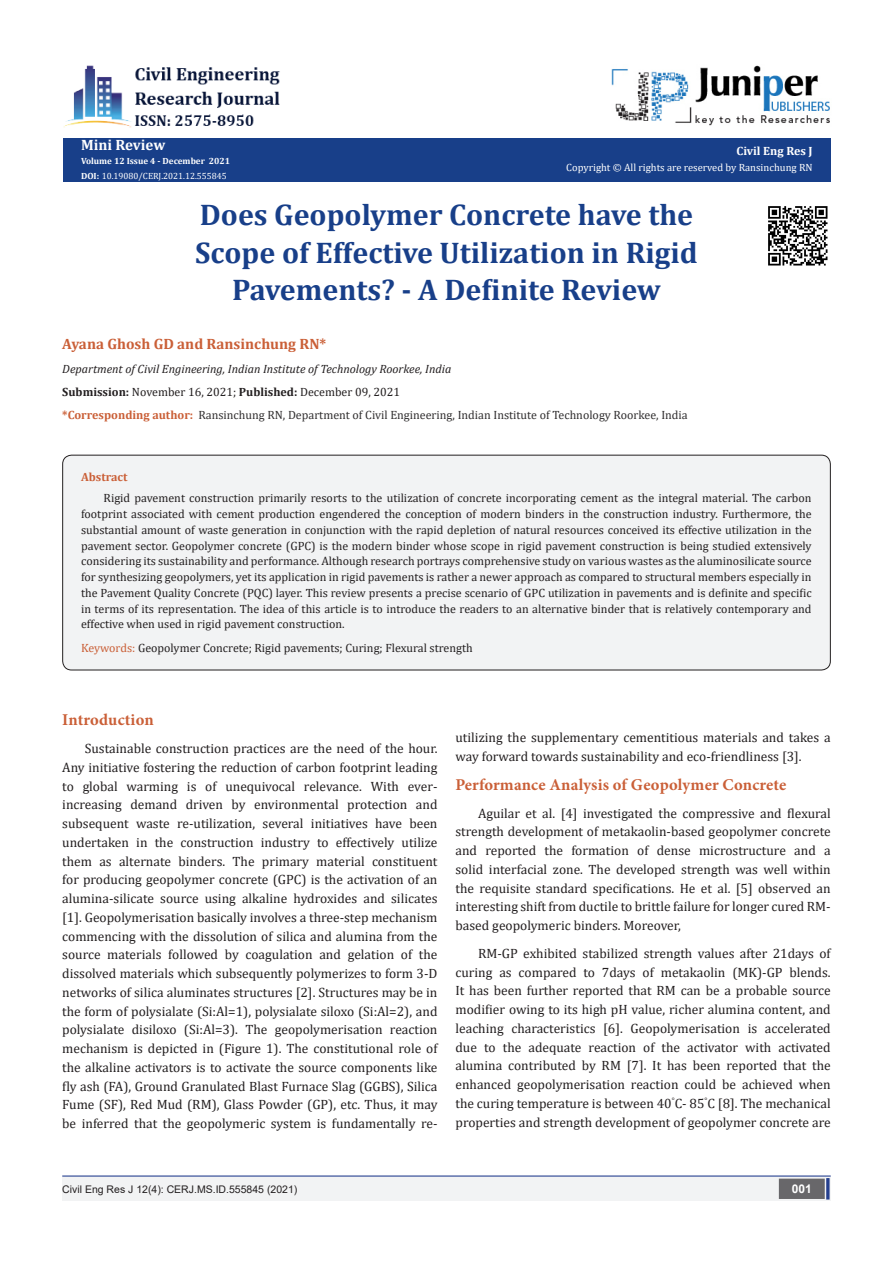
<style>
.page{position:relative;width:893px;height:1263px;background:#fff}
.page>*{position:absolute;margin:0;border:0;box-sizing:border-box;transform-origin:0 0}
.t1{font:700 30px/37.5px "Cambria";color:#183f89;text-align:center}
.List_Paragraph{font:700 16.5px "Minion Pro";letter-spacing:.01em;color:#ca5f37}
.t2{font:700 15px "Cambria";color:#ca5f37}
.t3{font:700 15px "Cambria";color:#fff}
.t4{font:13.5px/18.8px "Cambria";color:#231f20;text-align:justify}
.t5{font:12px/15.8px "Cambria";color:#231f20;text-align:justify}
.t6{font:12px "Cambria";color:#312f30}
.t7{font:italic 12px "Cambria";color:#231f20}
.t8{font:700 12px "Cambria";color:#fff}
.t9{font:700 12px "Cambria";color:#ca5f37}
.t10{font:700 12px "Arial";color:#fff}
.t11{font:10.5px "Cambria";color:#fff}
.t12{font:10.5px "Arial";color:#231f20}
.t13{font:9px "Cambria";color:#fff}
.t14{font:700 9px "Cambria";color:#fff}
.s1{font-weight:700}
.s2{font-weight:700;color:#ca5f37}
.s3{color:#ca5f37}
</style>
<div class="page">
<div style="left:63px;top:138px;width:768px;height:43px;background:#183f89"></div>
<hr style="left:62px;top:1175px;width:769px;height:1px;background:#253f8e">
<div style="left:62px;top:1177px;width:494px;height:24px;background:#f2f3f4"></div>
<div style="left:510px;top:1177px;width:321px;height:24px;background:#f2f3f4"></div>
<div style="left:780px;top:1179px;width:44px;height:19px;background:#68676a"></div>
<div style="left:779px;top:1178px;width:46px;height:21px;border:2px solid #68676a"></div>
<div style="left:826px;top:1178px;width:3px;height:21px;background:#253f8e;border:2px solid #253f8e"></div>
<img style="left:612px;top:65px;width:218px;height:61px">
<img style="left:63px;top:65px;width:217px;height:63px">
<img style="left:768px;top:206px;width:60px;height:60px">
<div style="left:63px;top:455px;width:767px;height:215px;background:#f2f3f4;border-radius:9px"></div>
<div style="left:62px;top:455px;width:769px;height:215px;border:1px solid #231f20;border-radius:9px"></div>
<p class="t3" style="left:81px;top:135px;width:86px">Mini Review</p>
<p class="t14" style="left:81px;top:154px;width:151px">Volume 12 Issue 4 - December 2021</p>
<p class="t13" style="left:81px;top:171px;width:147px"><span class="s1">DOI:</span> 10.19080/CERJ.2021.12.555845</p>
<p class="t8" style="left:736px;top:142px;width:78px">Civil Eng Res J</p>
<p class="t11" style="left:566px;top:161px;width:248px">Copyright © All rights are reserved by Ransinchung RN</p>
<p class="t1" style="left:195px;top:195px;width:504px">Does Geopolymer Concrete have the<br>Scope of Effective Utilization in Rigid<br>Pavements? - A Definite Review</p>
<p class="t2" style="left:62px;top:333px;width:266px">Ayana Ghosh GD and Ransinchung RN*</p>
<p class="t7" style="left:62px;top:360px;width:391px">Department of Civil Engineering, Indian Institute of Technology Roorkee, India</p>
<p class="t5" style="left:62px;top:384px;width:339px"><span class="s1">Submission:</span> November 16, 2021; <span class="s1">Published:</span> December 09, 2021</p>
<p class="t6" style="left:62px;top:408px;width:627px"><span class="s2">*Corresponding author:</span> Ransinchung RN, Department of Civil Engineering, Indian Institute of Technology Roorkee, India</p>
<p class="t9" style="left:81px;top:468px;width:48px">Abstract</p>
<p class="t5" style="left:81px;top:490px;width:732px;text-indent:22px">Rigid pavement construction primarily resorts to the utilization of concrete incorporating cement as the integral material. The carbon footprint associated with cement production engendered the conception of modern binders in the construction industry. Furthermore, the substantial amount of waste generation in conjunction with the rapid depletion of natural resources conceived its effective utilization in the pavement sector. Geopolymer concrete (GPC) is the modern binder whose scope in rigid pavement construction is being studied extensively considering its sustainability and performance. Although research portrays comprehensive study on various wastes as the aluminosilicate source for synthesizing geopolymers, yet its application in rigid pavements is rather a newer approach as compared to structural members especially in the Pavement Quality Concrete (PQC) layer. This review presents a precise scenario of GPC utilization in pavements and is definite and specific in terms of its representation. The idea of this article is to introduce the readers to an alternative binder that is relatively contemporary and effective when used in rigid pavement construction.</p>
<p class="t5" style="left:81px;top:640px;width:393px"><span class="s3">Keywords:</span> Geopolymer Concrete; Rigid pavements; Curing; Flexural strength</p>
<p class="List_Paragraph" style="left:62px;top:708px;width:93px">Introduction</p>
<p class="t4" style="left:62px;top:739px;width:377px;text-indent:22px">Sustainable construction practices are the need of the hour.<br>Any initiative fostering the reduction of carbon footprint leading to global warming is of unequivocal relevance. With ever&shy;increasing demand driven by environmental protection and subsequent waste re-utilization, several initiatives have been undertaken in the construction industry to effectively utilize them as alternate binders. The primary material constituent for producing geopolymer concrete (GPC) is the activation of an alumina-silicate source using alkaline hydroxides and silicates [1]. Geopolymerisation basically involves a three-step mechanism commencing with the dissolution of silica and alumina from the source materials followed by coagulation and gelation of the dissolved materials which subsequently polymerizes to form 3-D networks of silica aluminates structures [2]. Structures may be in the form of polysialate (Si:Al=1), polysialate siloxo (Si:Al=2), and polysialate disiloxo (Si:Al=3). The geopolymerisation reaction mechanism is depicted in (Figure 1). The constitutional role of the alkaline activators is to activate the source components like fly ash (FA), Ground Granulated Blast Furnace Slag (GGBS), Silica Fume (SF), Red Mud (RM), Glass Powder (GP), etc. Thus, it may be inferred that the geopolymeric system is fundamentally re-</p>
<p class="t4" style="left:455px;top:728px;width:377px">utilizing the supplementary cementitious materials and takes a way forward towards sustainability and eco-friendliness [3].</p>
<p class="List_Paragraph" style="left:455px;top:773px;width:332px">Performance Analysis of Geopolymer Concrete</p>
<p class="t4" style="left:455px;top:803px;width:377px;text-indent:22px">Aguilar et al. [4] investigated the compressive and flexural strength development of metakaolin-based geopolymer concrete and reported the formation of dense microstructure and a solid interfacial zone. The developed strength was well within the requisite standard specifications. He et al. [5] observed an interesting shift from ductile to brittle failure for longer cured RM&shy;based geopolymeric binders. Moreover,</p>
<p class="t4" style="left:455px;top:944px;width:377px;text-indent:22px">RM-GP exhibited stabilized strength values after 21days of curing as compared to 7days of metakaolin (MK)-GP blends.<br>It has been further reported that RM can be a probable source modifier owing to its high pH value, richer alumina content, and leaching characteristics [6]. Geopolymerisation is accelerated due to the adequate reaction of the activator with activated alumina contributed by RM [7]. It has been reported that the enhanced geopolymerisation reaction could be achieved when the curing temperature is between 40<sup>°</sup>C- 85<sup>°</sup>C [8]. The mechanical properties and strength development of geopolymer concrete are</p>
<p class="t12" style="left:62px;top:1182px;width:237px">Civil Eng Res J 12(4): CERJ.MS.ID.555845 (2021)</p>
<p class="t10" style="left:792px;top:1180px;width:22px">001</p>
</div>
